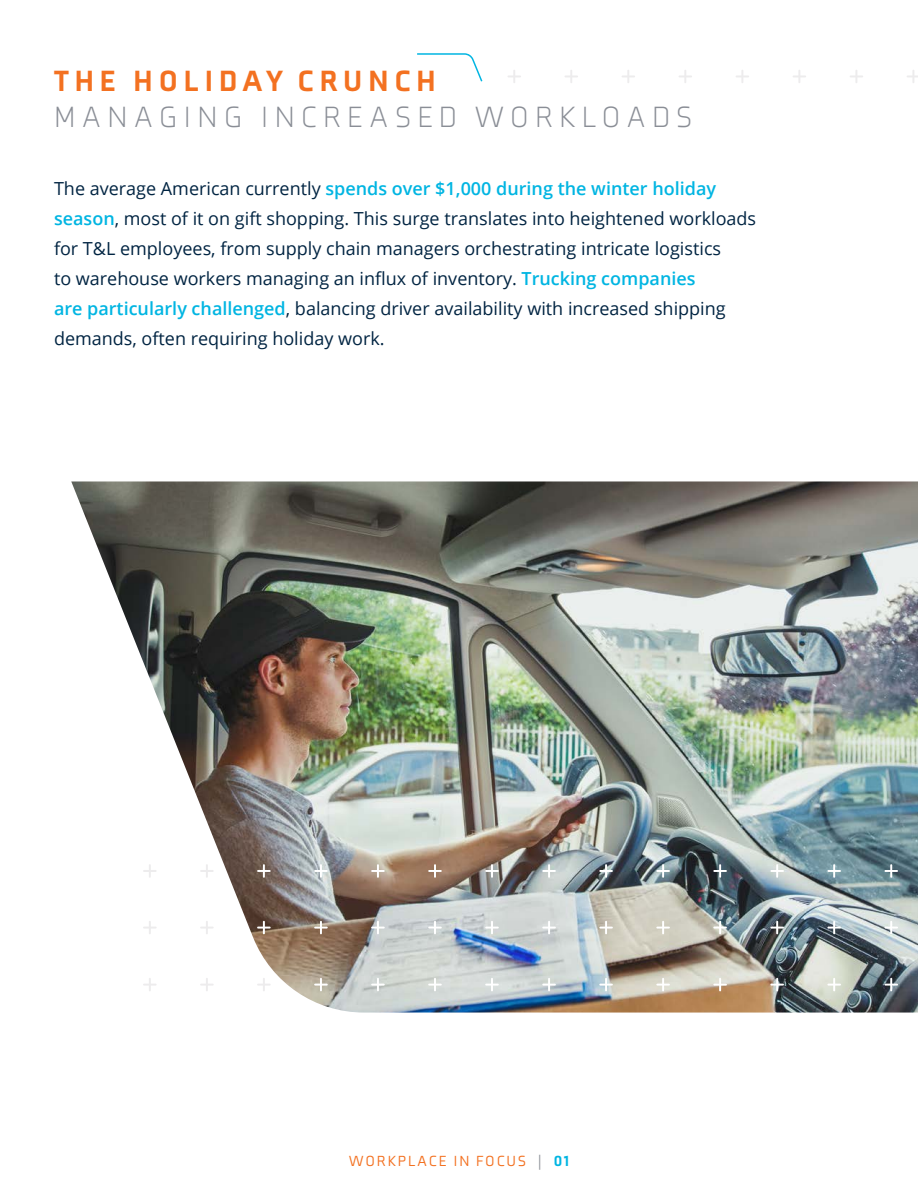
<style>
.page{position:relative;width:918px;height:1188px;background:#fff}
.page>*{position:absolute;margin:0;border:0;box-sizing:border-box;transform-origin:0 0}
.t1{font:300 30px "Axia";letter-spacing:.2em;color:#8a8e96}
.t2{font:900 30px "Axia";letter-spacing:.2em;color:#f37121}
.t3{font:18px/30px "Open Sans";color:#002442}
.t4{font:15px "Axia";letter-spacing:.125em;color:#f37121}
.s1{font-weight:600;color:#00b5e2}
.s2{color:#8a8e96}
.s3{font-weight:900;color:#00b5e2}
</style>
<div class="page">
<img style="left:71px;top:481px;width:847px;height:532px">
<svg style="left:417px;top:53px;width:66px;height:29px"></svg>
<svg style="left:508px;top:70px;width:13px;height:13px"></svg>
<svg style="left:565px;top:70px;width:13px;height:13px"></svg>
<svg style="left:622px;top:70px;width:13px;height:13px"></svg>
<svg style="left:679px;top:70px;width:13px;height:13px"></svg>
<svg style="left:736px;top:70px;width:13px;height:13px"></svg>
<svg style="left:793px;top:70px;width:13px;height:13px"></svg>
<svg style="left:850px;top:70px;width:13px;height:13px"></svg>
<svg style="left:907px;top:70px;width:11px;height:13px"></svg>
<svg style="left:143px;top:864px;width:14px;height:14px"></svg>
<svg style="left:200px;top:864px;width:14px;height:14px"></svg>
<svg style="left:143px;top:921px;width:14px;height:13px"></svg>
<svg style="left:200px;top:921px;width:14px;height:13px"></svg>
<svg style="left:143px;top:978px;width:14px;height:13px"></svg>
<svg style="left:200px;top:978px;width:14px;height:13px"></svg>
<svg style="left:257px;top:978px;width:14px;height:13px"></svg>
<svg style="left:257px;top:864px;width:14px;height:14px"></svg>
<svg style="left:314px;top:864px;width:14px;height:14px"></svg>
<svg style="left:371px;top:864px;width:14px;height:14px"></svg>
<svg style="left:428px;top:864px;width:14px;height:14px"></svg>
<svg style="left:485px;top:864px;width:14px;height:14px"></svg>
<svg style="left:542px;top:864px;width:14px;height:14px"></svg>
<svg style="left:599px;top:864px;width:14px;height:14px"></svg>
<svg style="left:656px;top:864px;width:14px;height:14px"></svg>
<svg style="left:713px;top:864px;width:14px;height:14px"></svg>
<svg style="left:770px;top:864px;width:14px;height:14px"></svg>
<svg style="left:827px;top:864px;width:14px;height:14px"></svg>
<svg style="left:884px;top:864px;width:14px;height:14px"></svg>
<svg style="left:257px;top:921px;width:14px;height:13px"></svg>
<svg style="left:314px;top:921px;width:14px;height:13px"></svg>
<svg style="left:371px;top:921px;width:14px;height:13px"></svg>
<svg style="left:428px;top:921px;width:14px;height:13px"></svg>
<svg style="left:485px;top:921px;width:14px;height:13px"></svg>
<svg style="left:542px;top:921px;width:14px;height:13px"></svg>
<svg style="left:599px;top:921px;width:14px;height:13px"></svg>
<svg style="left:656px;top:921px;width:14px;height:13px"></svg>
<svg style="left:713px;top:921px;width:14px;height:13px"></svg>
<svg style="left:770px;top:921px;width:14px;height:13px"></svg>
<svg style="left:827px;top:921px;width:14px;height:13px"></svg>
<svg style="left:884px;top:921px;width:14px;height:13px"></svg>
<svg style="left:314px;top:978px;width:14px;height:13px"></svg>
<svg style="left:371px;top:978px;width:14px;height:13px"></svg>
<svg style="left:428px;top:978px;width:14px;height:13px"></svg>
<svg style="left:485px;top:978px;width:14px;height:13px"></svg>
<svg style="left:542px;top:978px;width:14px;height:13px"></svg>
<svg style="left:599px;top:978px;width:14px;height:13px"></svg>
<svg style="left:656px;top:978px;width:14px;height:13px"></svg>
<svg style="left:713px;top:978px;width:14px;height:13px"></svg>
<svg style="left:770px;top:978px;width:14px;height:13px"></svg>
<svg style="left:827px;top:978px;width:14px;height:13px"></svg>
<svg style="left:884px;top:978px;width:14px;height:13px"></svg>
<h1 class="t2" style="left:54px;top:62px;width:383px">THE HOLIDAY CRUNCH</h1>
<h1 class="t1" style="left:54px;top:99px;width:640px">MANAGING INCREASED WORKLOADS</h1>
<p class="t3" style="left:54px;top:173px;width:704px">The average American currently <span class="s1">spends over $1,000 during the winter holiday season</span>, most of it on gift shopping. This surge translates into heightened workloads for T&amp;L employees, from supply chain managers orchestrating intricate logistics<br>to warehouse workers managing an influx of inventory. <span class="s1">Trucking companies<br>are particularly challenged</span>, balancing driver availability with increased shipping demands, often requiring holiday work.</p>
<p class="t4" style="left:349px;top:1151px;width:222px">WORKPLACE IN FOCUS <span class="s2">|</span> <span class="s3">01</span></p>
</div>
